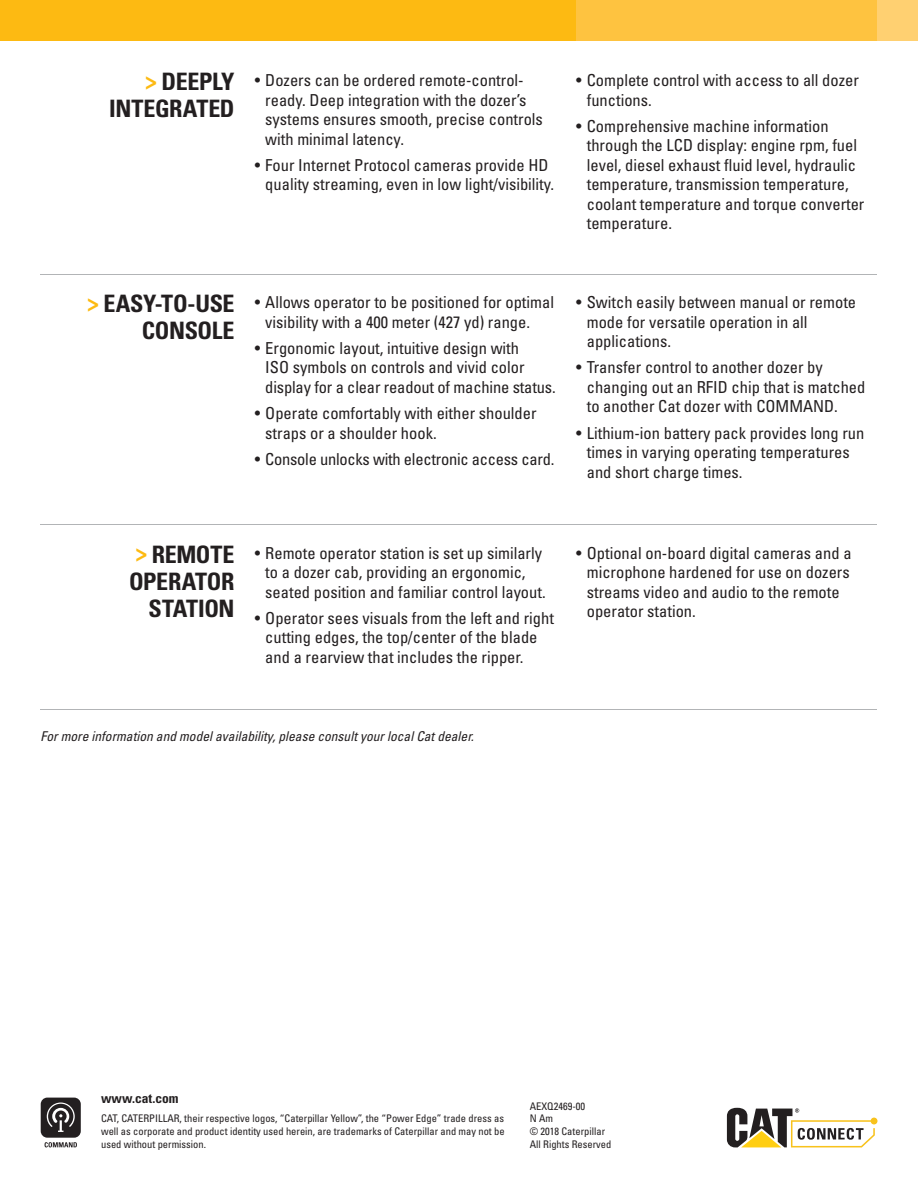
<style>
.page{position:relative;width:918px;height:1188px;background:#fff}
.page>*{position:absolute;margin:0;border:0;box-sizing:border-box;transform-origin:0 0}
.t1{font:700 condensed 24px/27px "Univers LT Std";letter-spacing:-.015em;color:#231f20;text-align:right}
.t2{font:condensed 16.5px/19.5px "Univers LT Std";color:#231f20}
.t3{font:italic condensed 13.5px "Univers LT Std";color:#231f20}
.t4{font:700 condensed 13.5px "Univers LT Std";color:#231f20}
.t5{font:condensed 10.5px/12.6px "Univers LT Std";color:#231f20;text-align:justify}
.s1{color:#fdba12}
</style>
<div class="page">
<hr style="left:40px;top:274px;width:838px;height:1px;background:#b2b4b6">
<hr style="left:40px;top:524px;width:838px;height:1px;background:#b2b4b6">
<hr style="left:40px;top:709px;width:838px;height:1px;background:#b2b4b6">
<svg style="left:727px;top:1108px;width:151px;height:39px"></svg>
<div style="left:0;top:0;width:576px;height:40px;background:#fdba12"></div>
<div style="left:576px;top:0;width:302px;height:40px;background:#fec340"></div>
<div style="left:878px;top:0;width:40px;height:40px;background:#ffd071"></div>
<svg style="left:41px;top:1098px;width:40px;height:49px"></svg>
<h1 class="t1" style="left:109px;top:69px;width:127px"><span class="s1">&gt;</span> DEEPLY<br>INTEGRATED</h1>
<p class="t2" style="left:265px;top:72px;width:279px;text-indent:-11px">• Dozers can be ordered remote-control&shy;ready. Deep integration with the dozer’s systems ensures smooth, precise controls with minimal latency.</p>
<p class="t2" style="left:265px;top:156px;width:290px;text-indent:-11px">• Four Internet Protocol cameras provide HD quality streaming, even in low light/visibility.</p>
<p class="t2" style="left:587px;top:72px;width:274px;text-indent:-11px">• Complete control with access to all dozer functions.</p>
<p class="t2" style="left:587px;top:117px;width:279px;text-indent:-11px">• Comprehensive machine information through the LCD display: engine rpm, fuel level, diesel exhaust fluid level, hydraulic temperature, transmission temperature, coolant temperature and torque converter temperature.</p>
<h1 class="t1" style="left:87px;top:291px;width:149px"><span class="s1">&gt;</span> EASY-TO-USE<br>CONSOLE</h1>
<p class="t2" style="left:265px;top:294px;width:290px;text-indent:-11px">• Allows operator to be positioned for optimal visibility with a 400 meter (427 yd) range.</p>
<p class="t2" style="left:265px;top:339px;width:292px;text-indent:-11px">• Ergonomic layout, intuitive design with<br>ISO symbols on controls and vivid color display for a clear readout of machine status.</p>
<p class="t2" style="left:265px;top:405px;width:273px;text-indent:-11px">• Operate comfortably with either shoulder straps or a shoulder hook.</p>
<p class="t2" style="left:255px;top:450px;width:301px">• Console unlocks with electronic access card.</p>
<p class="t2" style="left:587px;top:294px;width:271px;text-indent:-11px">• Switch easily between manual or remote mode for versatile operation in all applications.</p>
<p class="t2" style="left:587px;top:359px;width:280px;text-indent:-11px">• Transfer control to another dozer by changing out an RFID chip that is matched to another Cat dozer with COMMAND.</p>
<p class="t2" style="left:587px;top:424px;width:279px;text-indent:-11px">• Lithium-ion battery pack provides long run times in varying operating temperatures and short charge times.</p>
<h1 class="t1" style="left:129px;top:542px;width:107px"><span class="s1">&gt;</span> REMOTE<br>OPERATOR<br>STATION</h1>
<p class="t2" style="left:265px;top:544px;width:282px;text-indent:-11px">• Remote operator station is set up similarly to a dozer cab, providing an ergonomic, seated position and familiar control layout.</p>
<p class="t2" style="left:265px;top:609px;width:290px;text-indent:-11px">• Operator sees visuals from the left and right cutting edges, the top/center of the blade and a rearview that includes the ripper.</p>
<p class="t2" style="left:587px;top:544px;width:266px;text-indent:-11px">• Optional on-board digital cameras and a microphone hardened for use on dozers streams video and audio to the remote operator station.</p>
<p class="t3" style="left:40px;top:730px;width:435px">For more information and model availability, please consult your local Cat dealer.</p>
<p class="t4" style="left:101px;top:1092px;width:79px">www.cat.com</p>
<p class="t5" style="left:101px;top:1113px;width:405px">CAT, CATERPILLAR, their respective logos, “Caterpillar Yellow”, the “Power Edge” trade dress as well as corporate and product identity used herein, are trademarks of Caterpillar and may not be used without permission.</p>
<p class="t5" style="left:530px;top:1100px;width:83px;text-align:left">AEXQ2469-00<br>N Am<br>© 2018 Caterpillar<br>All Rights Reserved</p>
</div>
